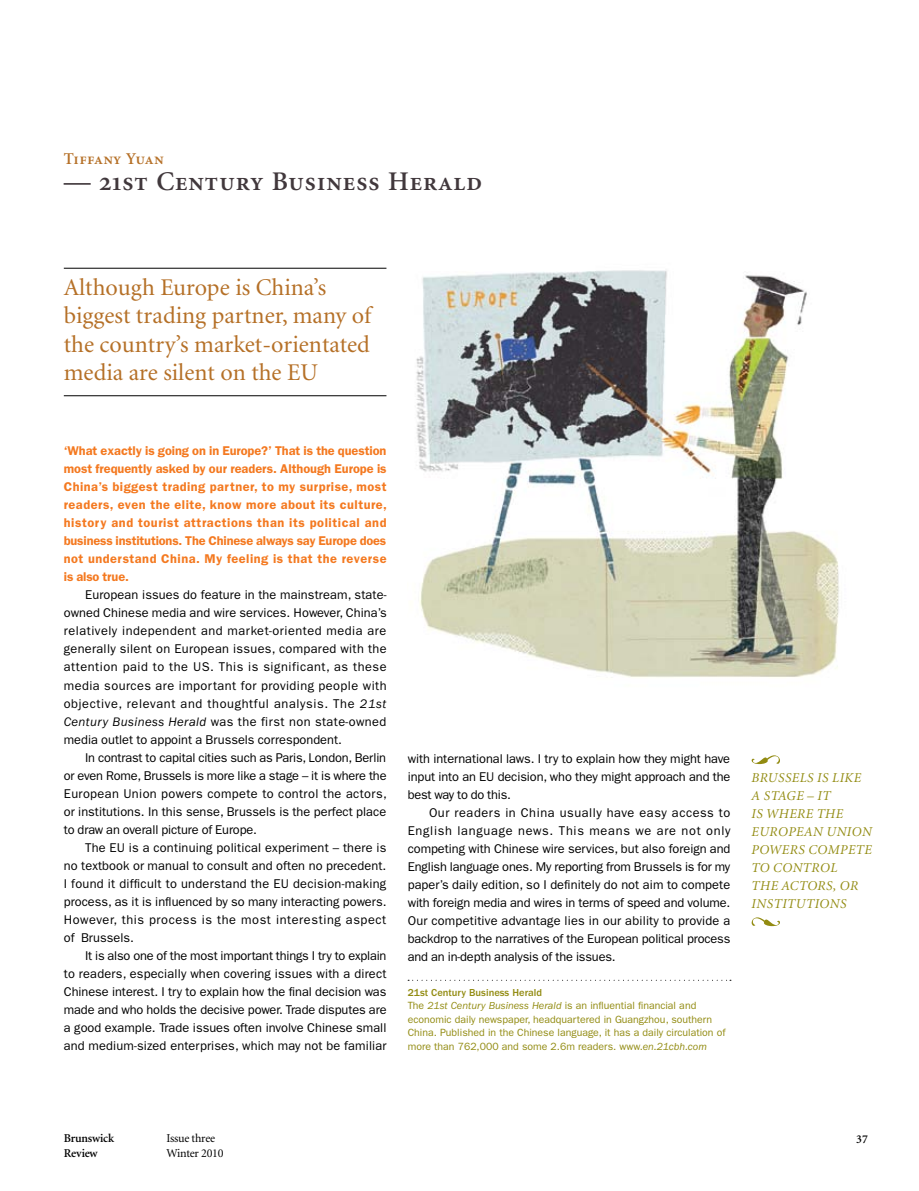
<style>
.page{position:relative;width:919px;height:1191px;background:#fff}
.page>*{position:absolute;margin:0;border:0;box-sizing:border-box;transform-origin:0 0}
.t1{font:27px "Minion Semibold SC";letter-spacing:.02em;color:#41383c}
.t2{font:24px/28.5px "Minion";color:#b57027}
.t3{font:16.5px "Minion Semibold SC";color:#b57027}
.t4{font:italic 13.5px/18px "Minion";letter-spacing:.035em;color:#928b11}
.t5{font:12.75px/18px "ITC Franklin Gothic Std";color:#000;text-align:justify}
.t6{font:600 12.75px/18px "ITC Franklin Gothic Std";letter-spacing:.04em;color:#f47920;text-align:justify}
.t7{font:12px "Minion";letter-spacing:-.02em;color:#000}
.t8{font:600 12px/15px "Minion";letter-spacing:-.02em;color:#000}
.t9{font:10.5px/13.5px "ITC Franklin Gothic Std";color:#928b11}
.s1{font-style:italic}
.s2{font-weight:500}
</style>
<div class="page">
<img style="left:416px;top:270px;width:424px;height:408px">
<svg style="left:408px;top:980px;width:323px;height:1px"></svg>
<svg style="left:751px;top:755px;width:29px;height:9px"></svg>
<svg style="left:751px;top:917px;width:29px;height:9px"></svg>
<hr style="left:64px;top:395px;width:322px;height:1px;background:#000">
<hr style="left:64px;top:268px;width:322px;height:1px;background:#000">
<p class="t3" style="left:64px;top:150px;width:102px">Tiffany Yuan</p>
<h1 class="t1" style="left:64px;top:168px;width:420px">— 21st Century Business Herald</h1>
<h2 class="t2" style="left:64px;top:274px;width:309px">Although Europe is China’s biggest trading partner, many of the country’s market-orientated media are silent on the EU</h2>
<p class="t6" style="left:64px;top:442px;width:325px">‘What exactly is going on in Europe?’ That is the question most frequently asked by our readers. Although Europe is China’s biggest trading partner, to my surprise, most readers, even the elite, know more about its culture, history and tourist attractions than its political and business institutions. The Chinese always say Europe does not understand China. My feeling is that the reverse is also true.</p>
<p class="t5" style="left:64px;top:586px;width:324px;text-indent:21px">European issues do feature in the mainstream, state&shy;owned Chinese media and wire services. However, China’s relatively independent and market-oriented media are generally silent on European issues, compared with the attention paid to the US. This is significant, as these media sources are important for providing people with objective, relevant and thoughtful analysis. The <span class="s1">21st Century Business Herald</span> was the first non state-owned media outlet to appoint a Brussels correspondent.</p>
<p class="t5" style="left:64px;top:748px;width:324px;text-indent:21px">In contrast to capital cities such as Paris, London, Berlin or even Rome, Brussels is more like a stage – it is where the European Union powers compete to control the actors, or institutions. In this sense, Brussels is the perfect place to draw an overall picture of Europe.</p>
<p class="t5" style="left:64px;top:838px;width:324px;text-indent:21px">The EU is a continuing political experiment – there is no textbook or manual to consult and often no precedent.<br>I found it difficult to understand the EU decision-making process, as it is influenced by so many interacting powers.<br>However, this process is the most interesting aspect of Brussels.</p>
<p class="t5" style="left:64px;top:946px;width:324px;text-indent:21px">It is also one of the most important things I try to explain to readers, especially when covering issues with a direct Chinese interest. I try to explain how the final decision was made and who holds the decisive power. Trade disputes are a good example. Trade issues often involve Chinese small and medium-sized enterprises, which may not be familiar</p>
<p class="t5" style="left:407px;top:749px;width:324px">with international laws. I try to explain how they might have input into an EU decision, who they might approach and the best way to do this.</p>
<p class="t5" style="left:407px;top:803px;width:324px;text-indent:21px">Our readers in China usually have easy access to English language news. This means we are not only competing with Chinese wire services, but also foreign and English language ones. My reporting from Brussels is for my paper’s daily edition, so I definitely do not aim to compete with foreign media and wires in terms of speed and volume.<br>Our competitive advantage lies in our ability to provide a backdrop to the narratives of the European political process and an in-depth analysis of the issues.</p>
<p class="t9" style="left:407px;top:985px;width:319px"><span class="s2">21st Century Business Herald<br></span>The <span class="s1">21st Century Business Herald</span> is an influential financial and economic daily newspaper, headquartered in Guangzhou, southern China. Published in the Chinese language, it has a daily circulation of more than 762,000 and some 2.6m readers. www.<span class="s1">en.21cbh.com</span></p>
<p class="t4" style="left:751px;top:769px;width:122px">BRUSSELS IS LIKE<br>A STAGE – IT<br>IS WHERE THE<br>EUROPEAN UNION<br>POWERS COMPETE<br>TO CONTROL<br>THE ACTORS, OR<br>INSTITUTIONS</p>
<p class="t8" style="left:64px;top:1131px;width:52px">Brunswick<br>Review</p>
<p class="t7" style="left:166px;top:1132px;width:50px">Issue three</p>
<p class="t8" style="left:856px;top:1131px;width:13px">37</p>
<p class="t7" style="left:166px;top:1147px;width:59px">Winter 2010</p>
</div>
